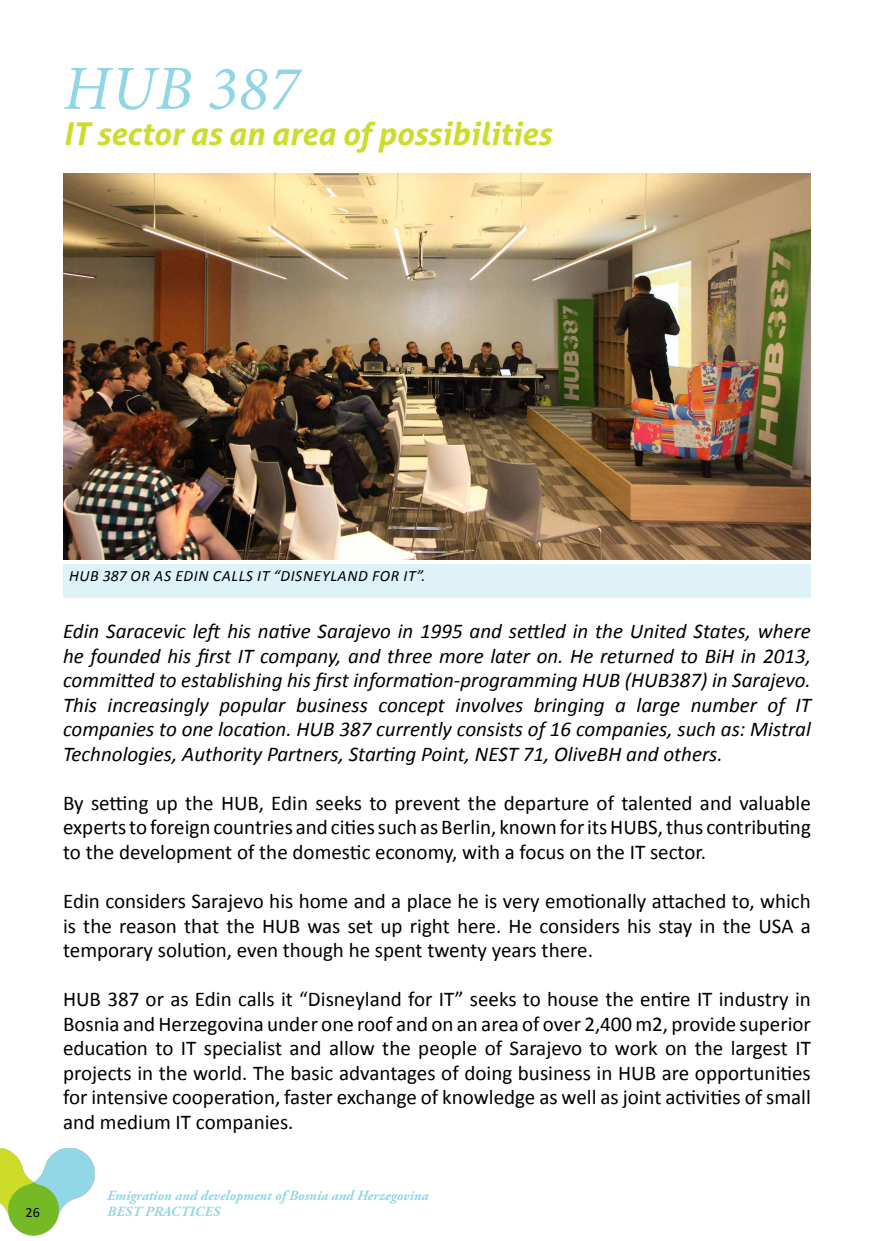
<style>
.page{position:relative;width:874px;height:1241px;background:#fff}
.page>*{position:absolute;margin:0;border:0;box-sizing:border-box;transform-origin:0 0}
.t1{font:italic 63px "Minion Pro";letter-spacing:.01em;color:#92d6e5}
.t2{font:italic 700 31.5px "Aller";color:#cddc2b}
.t3{font:21px/24.5px "Calibri";color:#000;text-align:justify}
.t4{font:italic 21px/24.5px "Calibri";color:#000;text-align:justify}
.t5{font:italic 15.75px "Calibri";letter-spacing:.04em;color:#000}
.t6{font:italic 700 14px/16.8px "Adobe Garamond Pro";color:#92d6e5}
.t7{font:14px "Calibri";color:#000}
</style>
<div class="page">
<hr style="left:873px;top:0;width:1px;height:1240px;background:#92d6e5">
<img style="left:0;top:1148px;width:95px;height:87px">
<img style="left:63px;top:174px;width:747px;height:385px">
<div style="left:63px;top:564px;width:747px;height:34px;background:#def2f7"></div>
<h1 class="t1" style="left:63px;top:46px;width:237px">HUB 387</h1>
<h2 class="t2" style="left:63px;top:114px;width:490px">IT sector as an area of possibilities</h2>
<p class="t7" style="left:26px;top:1203px;width:16px">26</p>
<p class="t5" style="left:69px;top:565px;width:116px">HUB 387 or as Edin</p>
<p class="t5" style="left:213px;top:565px;width:136px">ca lls it “Disneyland</p>
<p class="t5" style="left:372px;top:565px;width:55px">for IT”.</p>
<p class="t4" style="left:63px;top:618px;width:749px">Edin Saracevic left his native Sarajevo in 1995 and settled in the United States, where he founded his first IT company, and three more later on. He returned to BiH in 2013, committed to establishing his first information-programming HUB (HUB387) in Sarajevo.<br>This increasingly popular business concept involves bringing a large number of IT companies to one location. HUB 387 currently consists of 16 companies, such as: Mistral Technologies, Authority Partners, Starting Point, NEST 71, OliveBH and others.</p>
<p class="t3" style="left:63px;top:790px;width:749px">By setting up the HUB, Edin seeks to prevent the departure of talented and valuable experts to foreign countries and cities such as Berlin, known for its HUBS, thus contributing to the development of the domestic economy, with a focus on the IT sector.</p>
<p class="t3" style="left:63px;top:888px;width:749px">Edin considers Sarajevo his home and a place he is very emotionally attached to, which is the reason that the HUB was set up right here. He considers his stay in the USA a temporary solution, even though he spent twenty years there.</p>
<p class="t3" style="left:63px;top:986px;width:749px">HUB 387 or as Edin calls it “Disneyland for IT” seeks to house the entire IT industry in Bosnia and Herzegovina under one roof and on an area of over 2,400 m2, provide superior education to IT specialist and allow the people of Sarajevo to work on the largest IT projects in the world. The basic advantages of doing business in HUB are opportunities for intensive cooperation, faster exchange of knowledge as well as joint activities of small and medium IT companies.</p>
<p class="t6" style="left:107px;top:1186px;width:323px">Emigration and development of Bosnia and Herzegovina<br>Best practices</p>
</div>
